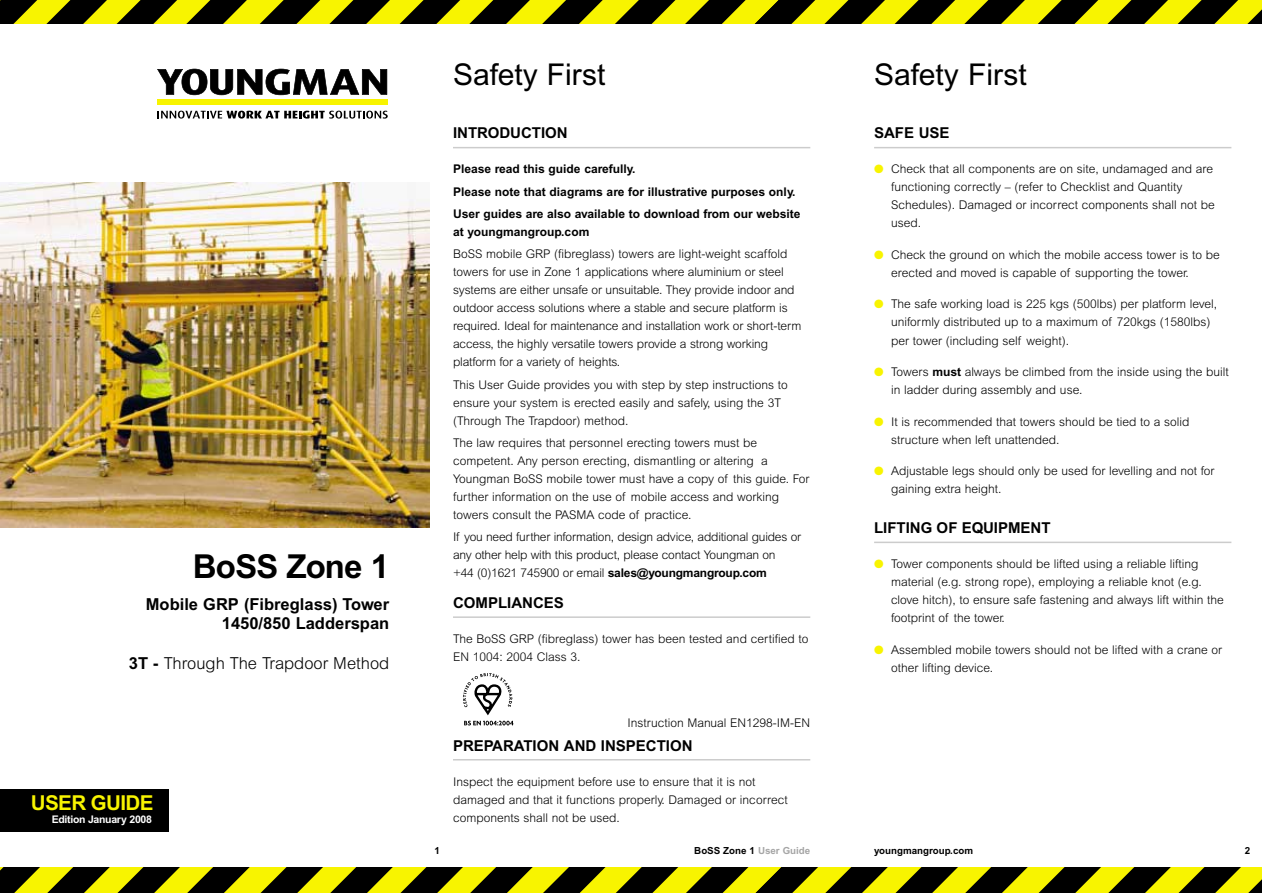
<style>
.page{position:relative;width:1262px;height:893px;background:#fff}
.page>*{position:absolute;margin:0;border:0;box-sizing:border-box;transform-origin:0 0}
.t1{font:700 33px "Arial";letter-spacing:-.03em;color:#000}
.t2{font:30px "Arial";color:#000}
.t3{font:700 20.55px "Arial";letter-spacing:-.03em;color:#f8f400}
.t4{font:700 16.5px/19.8px "Arial";color:#000;text-align:right}
.t5{font:300 16.5px "Arial";color:#000}
.t6{font:700 15px "Arial";color:#000}
.t7{font:300 12px/18px "Arial";color:#000}
.t8{font:700 12px/22.2px "Arial";color:#000}
.t9{font:700 10.5px "Arial";letter-spacing:-.03em;color:#fff}
.t10{font:700 9.75px "Arial";color:#000}
.s1{font-weight:700}
.s2{color:#a5a5a5}
.s3{color:#f8f400}
</style>
<div class="page">
<hr style="left:874px;top:147px;width:357px;height:1px;background:#ccc">
<hr style="left:874px;top:541px;width:357px;height:2px;background:#ccc">
<svg style="left:0;top:0;width:1261px;height:24px;background:#787600"></svg>
<svg style="left:0;top:867px;width:1261px;height:25px;background:#767400"></svg>
<hr style="left:453px;top:147px;width:357px;height:1px;background:#ccc">
<hr style="left:453px;top:616px;width:357px;height:2px;background:#ccc">
<hr style="left:453px;top:759px;width:357px;height:1px;background:#ccc">
<svg style="left:463px;top:673px;width:50px;height:52px"></svg>
<div style="left:0;top:789px;width:169px;height:42px;background:#000"></div>
<img style="left:0;top:183px;width:429px;height:344px">
<div style="left:157px;top:99px;width:231px;height:6px;background:#f8f400"></div>
<svg style="left:157px;top:69px;width:230px;height:26px"></svg>
<svg style="left:158px;top:111px;width:230px;height:8px"></svg>
<h1 class="t1" style="left:193px;top:554px;width:198px">BoSS Zone 1</h1>
<h3 class="t4" style="left:146px;top:595px;width:245px">Mobile GRP (Fibreglass) Tower<br>1450/850 Ladderspan</h3>
<h3 class="t5" style="left:129px;top:657px;width:262px"><span class="s1">3T -</span> Through The Trapdoor Method</h3>
<h3 class="t3" style="left:31px;top:795px;width:124px">USER GUIDE</h3>
<p class="t9" style="left:52px;top:815px;width:102px">Edition January 2008</p>
<h2 class="t2" style="left:453px;top:64px;width:154px">Safety First</h2>
<p class="t6" style="left:453px;top:128px;width:116px">INTRODUCTION</p>
<p class="t8" style="left:453px;top:159px;width:349px">Please read this guide carefully.<br>Please note that diagrams are for illustrative purposes only.<br>User guides are also available to download from our website</p>
<p class="t8" style="left:453px;top:222px;width:138px">at youngmangroup.com</p>
<p class="t7" style="left:453px;top:246px;width:350px">BoSS mobile GRP (fibreglass) towers are light-weight scaffold towers for use in Zone 1 applications where aluminium or steel systems are either unsafe or unsuitable. They provide indoor and outdoor access solutions where a stable and secure platform is required. Ideal for maintenance and installation work or short-term access, the highly versatile towers provide a strong working platform for a variety of heights.</p>
<p class="t7" style="left:453px;top:376px;width:336px">This User Guide provides you with step by step instructions to ensure your system is erected easily and safely, using the 3T (Through The Trapdoor) method.</p>
<p class="t7" style="left:453px;top:435px;width:358px">The law requires that personnel erecting towers must be competent. Any person erecting, dismantling or altering a Youngman BoSS mobile tower must have a copy of this guide. For further information on the use of mobile access and working towers consult the PASMA code of practice.</p>
<p class="t7" style="left:453px;top:529px;width:350px">If you need further information, design advice, additional guides or any other help with this product, please contact Youngman on<br>+44 (0)1621 745900 or email <span class="s1">sales@youngmangroup.com</span></p>
<p class="t6" style="left:453px;top:597px;width:112px">COMPLIANCES</p>
<p class="t7" style="left:453px;top:631px;width:357px">The BoSS GRP (fibreglass) tower has been tested and certified to<br>EN 1004: 2004 Class 3.</p>
<p class="t7" style="left:627px;top:715px;width:184px">Instruction Manual EN1298-IM-EN</p>
<p class="t6" style="left:453px;top:739px;width:241px">PREPARATION AND INSPECTION</p>
<p class="t7" style="left:453px;top:773px;width:336px">Inspect the equipment before use to ensure that it is not damaged and that it functions properly. Damaged or incorrect components shall not be used.</p>
<p class="t10" style="left:434px;top:847px;width:7px">1</p>
<p class="t10" style="left:694px;top:847px;width:117px">BoSS Zone 1 <span class="s2">User Guide</span></p>
<h2 class="t2" style="left:874px;top:64px;width:154px">Safety First</h2>
<p class="t6" style="left:874px;top:128px;width:77px">SAFE USE</p>
<p class="t7" style="left:891px;top:161px;width:325px;text-indent:-17px"><span class="s3">●</span> Check that all components are on site, undamaged and are functioning correctly – (refer to Checklist and Quantity Schedules). Damaged or incorrect components shall not be used.</p>
<p class="t7" style="left:891px;top:247px;width:330px;text-indent:-17px"><span class="s3">●</span> Check the ground on which the mobile access tower is to be erected and moved is capable of supporting the tower.</p>
<p class="t7" style="left:891px;top:296px;width:327px;text-indent:-17px"><span class="s3">●</span> The safe working load is 225 kgs (500lbs) per platform level, uniformly distributed up to a maximum of 720kgs (1580lbs) per tower (including self weight).</p>
<p class="t7" style="left:891px;top:364px;width:339px;text-indent:-17px"><span class="s3">●</span> Towers <span class="s1">must</span> always be climbed from the inside using the built in ladder during assembly and use.</p>
<p class="t7" style="left:891px;top:413px;width:300px;text-indent:-17px"><span class="s3">●</span> It is recommended that towers should be tied to a solid structure when left unattended.</p>
<p class="t7" style="left:891px;top:463px;width:325px;text-indent:-17px"><span class="s3">●</span> Adjustable legs should only be used for levelling and not for gaining extra height.</p>
<p class="t6" style="left:874px;top:522px;width:178px">LIFTING OF EQUIPMENT</p>
<p class="t7" style="left:891px;top:556px;width:334px;text-indent:-17px"><span class="s3">●</span> Tower components should be lifted using a reliable lifting material (e.g. strong rope), employing a reliable knot (e.g. clove hitch), to ensure safe fastening and always lift within the footprint of the tower.</p>
<p class="t7" style="left:891px;top:641px;width:332px;text-indent:-17px"><span class="s3">●</span> Assembled mobile towers should not be lifted with a crane or other lifting device.</p>
<p class="t10" style="left:874px;top:847px;width:100px">youngmangroup.com</p>
<p class="t10" style="left:1244px;top:847px;width:7px">2</p>
</div>
